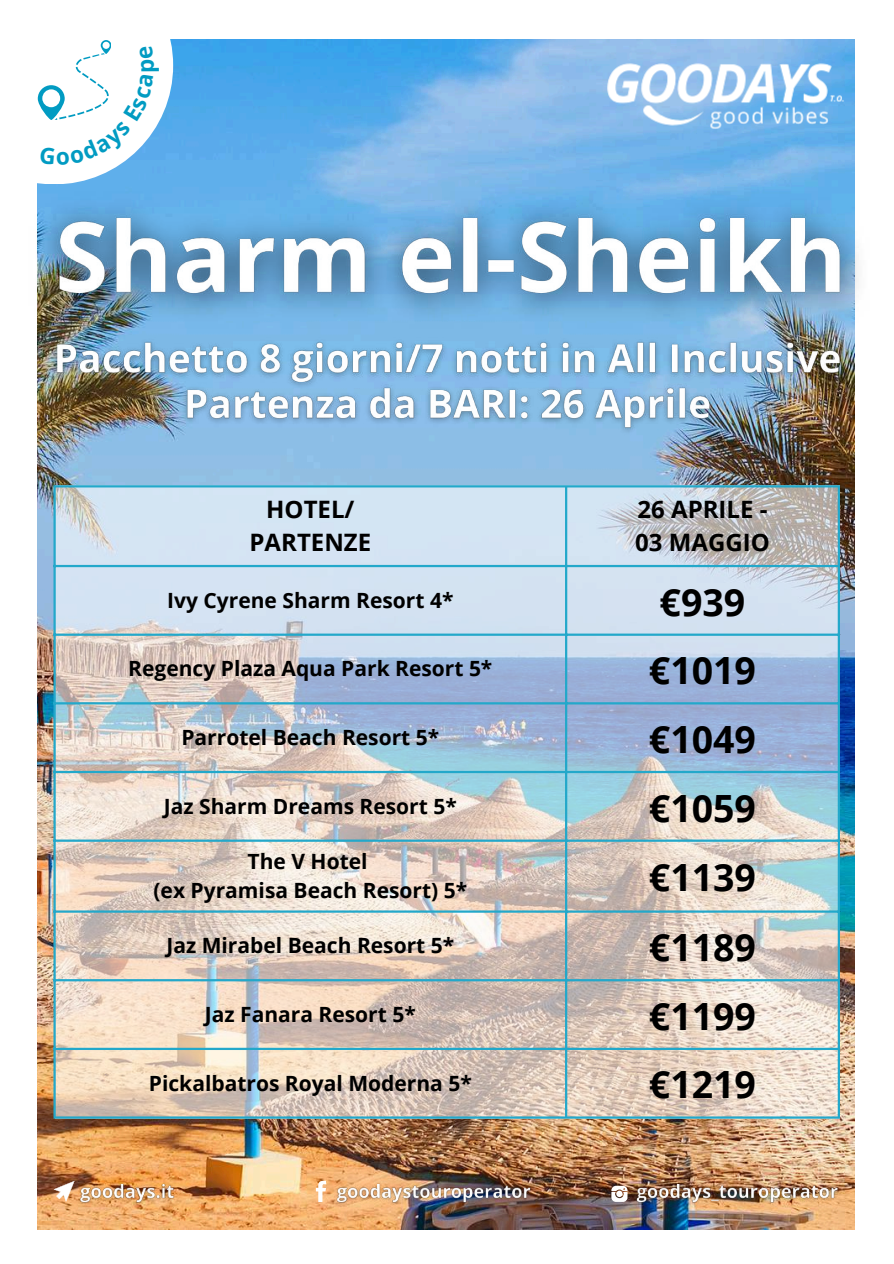
<style>
.page{position:relative;width:894px;height:1264px;background:#fff}
.page>*{position:absolute;margin:0;border:0;box-sizing:border-box;transform-origin:0 0}
.t1{font:700 37.5px "Open Sans";color:#000}
.t2{font:700 24px/32.7px "Open Sans";color:#000;text-align:center}
.t3{font:700 22.5px "Open Sans";color:#019bc2}
.t4{font:700 21px/29.2px "Open Sans";color:#000;text-align:center}
</style>
<div class="page">
<img style="left:38px;top:40px;width:815px;height:1189px">
<div style="left:0;top:0;width:173px;height:184px;background:#fff"></div>
<svg style="left:53px;top:1180px;width:22px;height:21px"></svg>
<svg style="left:316px;top:1180px;width:10px;height:22px"></svg>
<svg style="left:611px;top:1185px;width:16px;height:16px"></svg>
<svg style="left:56px;top:487px;width:781px;height:629px;background:#d0cfd0"></svg>
<hr style="left:53px;top:487px;width:3px;height:629px;background:#23a8ca">
<hr style="left:565px;top:487px;width:2px;height:629px;background:#23a8ca">
<hr style="left:837px;top:487px;width:2px;height:629px;background:#23a8ca">
<hr style="left:53px;top:485px;width:786px;height:2px;background:#23a8ca">
<hr style="left:53px;top:565px;width:786px;height:2px;background:#23a8ca">
<hr style="left:53px;top:633px;width:786px;height:3px;background:#23a8ca">
<hr style="left:53px;top:702px;width:786px;height:2px;background:#23a8ca">
<hr style="left:53px;top:771px;width:786px;height:2px;background:#23a8ca">
<hr style="left:53px;top:839px;width:786px;height:2px;background:#23a8ca">
<hr style="left:53px;top:910px;width:786px;height:2px;background:#23a8ca">
<hr style="left:53px;top:979px;width:786px;height:2px;background:#23a8ca">
<hr style="left:53px;top:1047px;width:786px;height:3px;background:#23a8ca">
<hr style="left:53px;top:1116px;width:786px;height:2px;background:#23a8ca">
<img style="left:37px;top:179px;width:430px;height:160px">
<img style="left:76px;top:1178px;width:103px;height:30px">
<img style="left:332px;top:1178px;width:203px;height:30px">
<img style="left:631px;top:1178px;width:211px;height:30px">
<img style="left:47px;top:331px;width:803px;height:109px">
<img style="left:467px;top:39px;width:392px;height:330px">
<svg style="left:38px;top:40px;width:116px;height:125px"></svg>
<p class="t3" style="left:130px;top:73px;width:16px;rotate:-90deg">p</p>
<p class="t2" style="left:249px;top:492px;width:123px">HOTEL/<br>PARTENZE</p>
<p class="t2" style="left:635px;top:492px;width:136px;text-align:left">26 APRILE -<br>03 MAGGIO</p>
<p class="t4" style="left:167px;top:585px;width:287px">Ivy Cyrene Sharm Resort 4*</p>
<h1 class="t1" style="left:659px;top:575px;width:87px">€939</h1>
<p class="t4" style="left:128px;top:653px;width:365px">Regency Plaza Aqua Park Resort 5*</p>
<h1 class="t1" style="left:648px;top:644px;width:108px">€1019</h1>
<p class="t4" style="left:181px;top:722px;width:259px">Parrotel Beach Resort 5*</p>
<h1 class="t1" style="left:648px;top:712px;width:108px">€1049</h1>
<p class="t4" style="left:164px;top:790px;width:294px">Jaz Sharm Dreams Resort 5*</p>
<h1 class="t1" style="left:648px;top:781px;width:108px">€1059</h1>
<p class="t4" style="left:153px;top:846px;width:315px">The V Hotel<br>(ex Pyramisa Beach Resort) 5*</p>
<h1 class="t1" style="left:648px;top:851px;width:108px">€1139</h1>
<p class="t4" style="left:166px;top:930px;width:289px">Jaz Mirabel Beach Resort 5*</p>
<h1 class="t1" style="left:648px;top:921px;width:108px">€1189</h1>
<p class="t4" style="left:205px;top:999px;width:212px">Jaz Fanara Resort 5*</p>
<h1 class="t1" style="left:648px;top:989px;width:108px">€1199</h1>
<p class="t4" style="left:149px;top:1067px;width:324px">Pickalbatros Royal Moderna 5*</p>
<h1 class="t1" style="left:648px;top:1058px;width:108px">€1219</h1>
</div>
